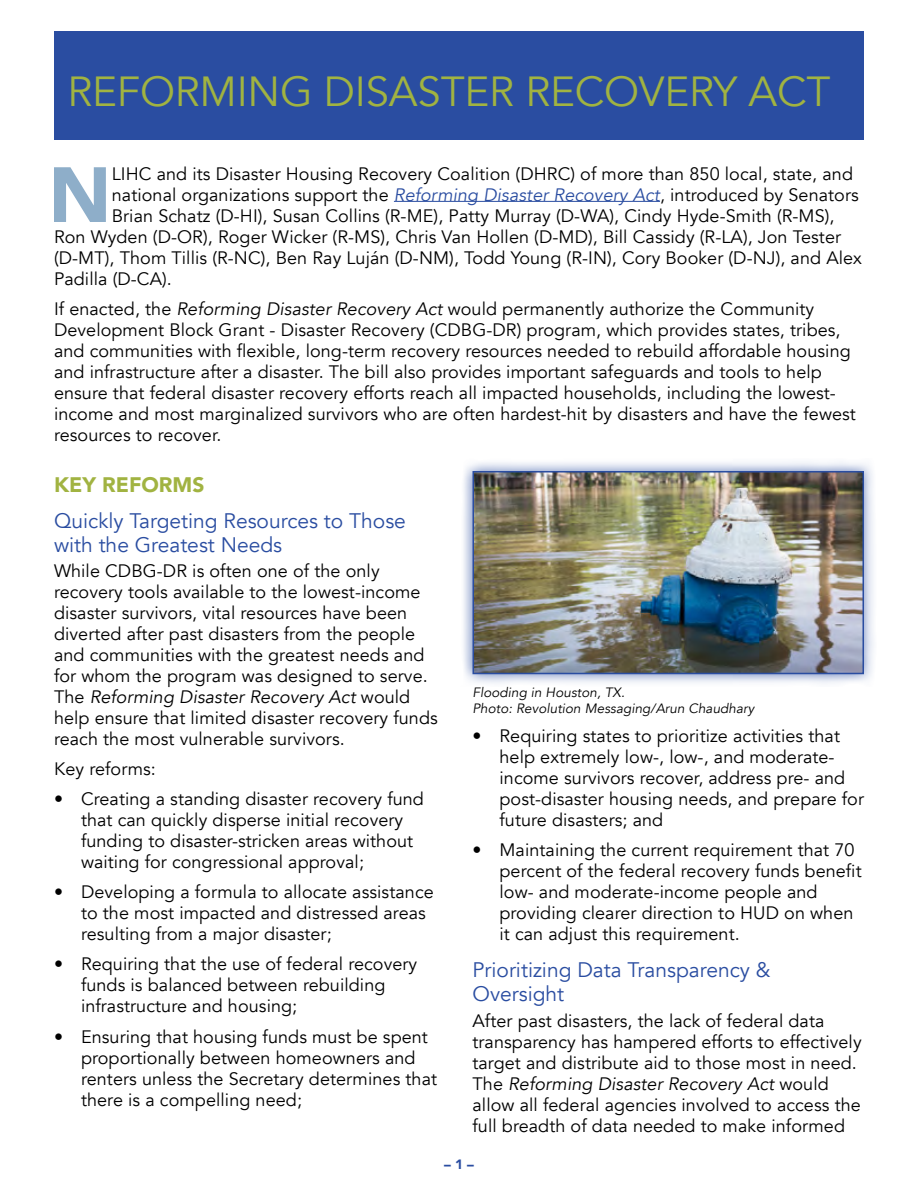
<style>
.page{position:relative;width:918px;height:1188px;background:#fff}
.page>*{position:absolute;margin:0;border:0;box-sizing:border-box;transform-origin:0 0}
.t1{font:900 77.25px "Avenir";color:#8eaec9}
.t2{font:42px "Avenir";letter-spacing:-.005em;color:#a1b341}
.t3{font:21px/24px "Avenir";color:#2a4da1}
.t4{font:900 21px "Avenir";color:#a1b341}
.t5{font:18px/21px "Avenir";letter-spacing:.005em;color:#000}
.t6{font:italic 13.5px/16.5px "Avenir";letter-spacing:.005em;color:#000}
.t7{font:900 13.5px "Avenir";color:#2a4da1}
.s1{font-style:italic;color:#2a4da1}
.s2{font-style:italic}
</style>
<div class="page">
<hr style="left:394px;top:201px;width:266px;height:1px;background:#2a4da1">
<div style="left:461px;top:459px;width:416px;height:228px;background:#2a4da1;opacity:.75"></div>
<img style="left:475px;top:474px;width:386px;height:197px">
<div style="left:472px;top:471px;width:392px;height:203px;border:2px solid #2a4da1"></div>
<div style="left:54px;top:31px;width:810px;height:108px;background:#2a4da1"></div>
<h2 class="t2" style="left:68px;top:67px;width:765px">REFORMING DISASTER RECOVERY ACT</h2>
<h1 class="t1" style="left:48px;top:129px;width:65px">N</h1>
<p class="t5" style="left:112px;top:164px;width:743px">LIHC and its Disaster Housing Recovery Coalition (DHRC) of more than 850 local, state, and</p>
<p class="t5" style="left:112px;top:185px;width:748px">national organizations support the <span class="s1">Reforming Disaster Recovery Act</span>, introduced by Senators</p>
<p class="t5" style="left:112px;top:206px;width:724px">Brian Schatz (D-HI), Susan Collins (R-ME), Patty Murray (D-WA), Cindy Hyde-Smith (R-MS),</p>
<p class="t5" style="left:54px;top:227px;width:789px">Ron Wyden (D-OR), Roger Wicker (R-MS), Chris Van Hollen (D-MD), Bill Cassidy (R-LA), Jon Tester</p>
<p class="t5" style="left:54px;top:248px;width:809px">(D-MT), Thom Tillis (R-NC), Ben Ray Luján (D-NM), Todd Young (R-IN), Cory Booker (D-NJ), and Alex</p>
<p class="t5" style="left:54px;top:269px;width:119px">Padilla (D-CA).</p>
<p class="t5" style="left:54px;top:299px;width:803px">If enacted, the <span class="s2">Reforming Disaster Recovery Act</span> would permanently authorize the Community Development Block Grant - Disaster Recovery (CDBG-DR) program, which provides states, tribes, and communities with flexible, long-term recovery resources needed to rebuild affordable housing and infrastructure after a disaster. The bill also provides important safeguards and tools to help ensure that federal disaster recovery efforts reach all impacted households, including the lowest&shy;income and most marginalized survivors who are often hardest-hit by disasters and have the fewest resources to recover.</p>
<p class="t4" style="left:54px;top:467px;width:152px">KEY REFORMS</p>
<p class="t3" style="left:54px;top:509px;width:353px">Quickly Targeting Resources to Those with the Greatest Needs</p>
<p class="t5" style="left:54px;top:561px;width:385px">While CDBG-DR is often one of the only recovery tools available to the lowest-income disaster survivors, vital resources have been diverted after past disasters from the people and communities with the greatest needs and for whom the program was designed to serve.<br>The <span class="s2">Reforming Disaster Recovery Act</span> would help ensure that limited disaster recovery funds reach the most vulnerable survivors.</p>
<p class="t5" style="left:54px;top:759px;width:103px">Key reforms:</p>
<p class="t5" style="left:81px;top:789px;width:344px;text-indent:-27px">• Creating a standing disaster recovery fund that can quickly disperse initial recovery funding to disaster-stricken areas without waiting for congressional approval;</p>
<p class="t5" style="left:81px;top:882px;width:354px;text-indent:-27px">• Developing a formula to allocate assistance to the most impacted and distressed areas resulting from a major disaster;</p>
<p class="t5" style="left:81px;top:954px;width:338px;text-indent:-27px">• Requiring that the use of federal recovery funds is balanced between rebuilding infrastructure and housing;</p>
<p class="t5" style="left:81px;top:1026px;width:358px;text-indent:-27px">• Ensuring that housing funds must be spent proportionally between homeowners and renters unless the Secretary determines that there is a compelling need;</p>
<p class="t6" style="left:472px;top:684px;width:283px">Flooding in Houston, TX.<br>Photo: Revolution Messaging/Arun Chaudhary</p>
<p class="t5" style="left:500px;top:726px;width:366px;text-indent:-27px">• Requiring states to prioritize activities that help extremely low-, low-, and moderate&shy;income survivors recover, address pre- and post-disaster housing needs, and prepare for future disasters; and</p>
<p class="t5" style="left:500px;top:840px;width:364px;text-indent:-27px">• Maintaining the current requirement that 70 percent of the federal recovery funds benefit low- and moderate-income people and providing clearer direction to HUD on when it can adjust this requirement.</p>
<p class="t3" style="left:472px;top:958px;width:300px">Prioritizing Data Transparency &amp;<br>Oversight</p>
<p class="t5" style="left:472px;top:1010px;width:391px">After past disasters, the lack of federal data transparency has hampered efforts to effectively target and distribute aid to those most in need.<br>The <span class="s2">Reforming Disaster Recovery Act</span> would allow all federal agencies involved to access the full breadth of data needed to make informed</p>
<p class="t7" style="left:444px;top:1153px;width:31px">– 1 –</p>
</div>
